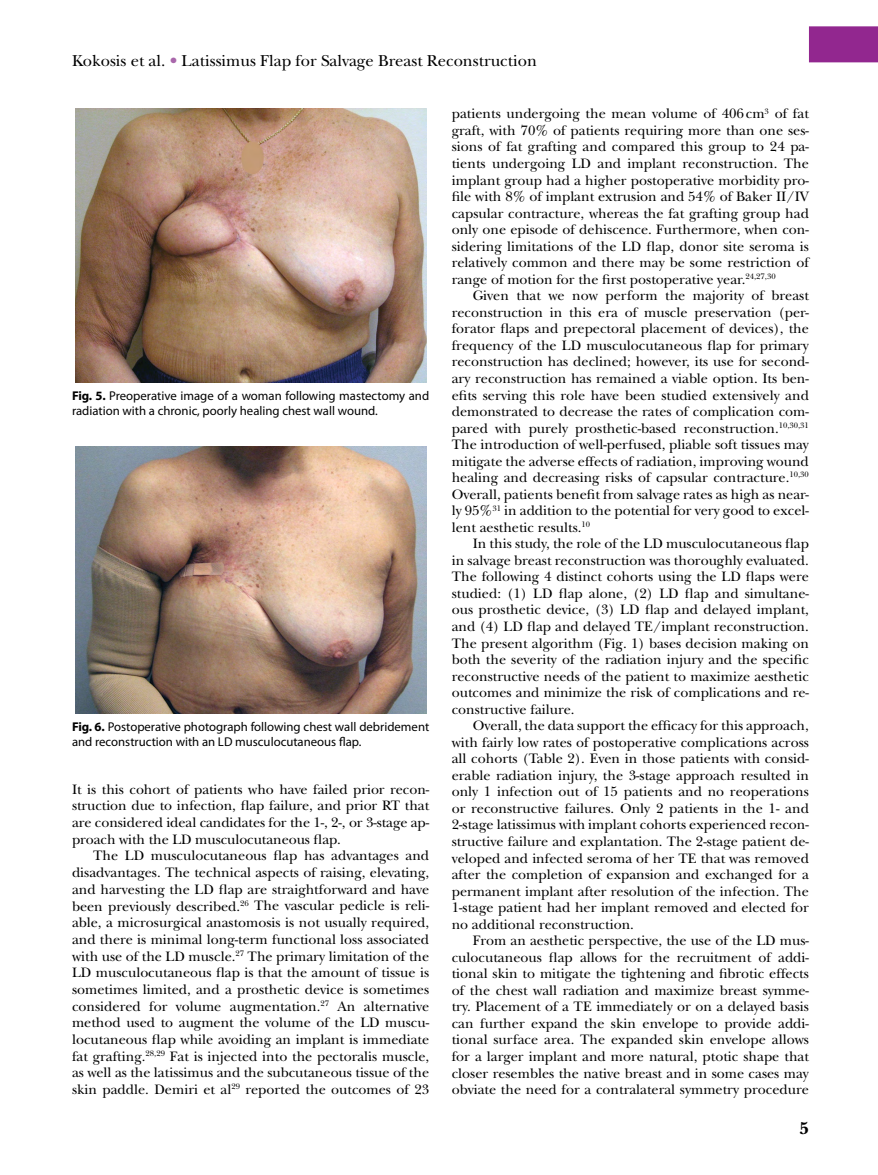
<style>
.page{position:relative;width:878px;height:1175px;background:#fff}
.page>*{position:absolute;margin:0;border:0;box-sizing:border-box;transform-origin:0 0}
.t1{font:700 18px "New Baskerville";color:#000}
.t2{font:16.5px "New Baskerville";color:#000}
.t3{font:14.25px/16.5px "New Baskerville";color:#000;text-align:justify}
.t4{font:12.75px/15px "Myriad Pro";color:#000}
.s1{color:#a967ab}
.s2{font-weight:700}
</style>
<div class="page">
<div style="left:808px;top:26px;width:70px;height:36px;background:#92278f"></div>
<img style="left:75px;top:108px;width:351px;height:274px">
<img style="left:75px;top:446px;width:351px;height:267px">
<p class="t2" style="left:72px;top:51px;width:466px">Kokosis et al. <span class="s1">•</span> Latissimus Flap for Salvage Breast Reconstruction</p>
<p class="t4" style="left:72px;top:388px;width:359px"><span class="s2">Fig. 5.</span> Preoperative image of a woman following mastectomy and radiation with a chronic, poorly healing chest wall wound.</p>
<p class="t4" style="left:72px;top:719px;width:359px"><span class="s2">Fig. 6.</span> Postoperative photograph following chest wall debridement and reconstruction with an LD musculocutaneous flap.</p>
<p class="t3" style="left:72px;top:781px;width:359px">It is this cohort of patients who have failed prior recon&shy;struction due to infection, flap failure, and prior RT that are considered ideal candidates for the 1-, 2-, or 3-stage ap&shy;proach with the LD musculocutaneous flap.</p>
<p class="t3" style="left:72px;top:847px;width:359px;text-indent:21px">The LD musculocutaneous flap has advantages and disadvantages. The technical aspects of raising, elevating, and harvesting the LD flap are straightforward and have been previously described.<sup>26</sup> The vascular pedicle is reli&shy;able, a microsurgical anastomosis is not usually required, and there is minimal long-term functional loss associated with use of the LD muscle.<sup>27</sup> The primary limitation of the LD musculocutaneous flap is that the amount of tissue is sometimes limited, and a prosthetic device is sometimes considered for volume augmentation.<sup>27</sup> An alternative method used to augment the volume of the LD muscu&shy;locutaneous flap while avoiding an implant is immediate fat grafting.<sup>28,29</sup> Fat is injected into the pectoralis muscle, as well as the latissimus and the subcutaneous tissue of the skin paddle. Demiri et al<sup>29</sup> reported the outcomes of 23</p>
<p class="t3" style="left:451px;top:106px;width:359px">patients undergoing the mean volume of 406cm<sup>3</sup> of fat graft, with 70% of patients requiring more than one ses&shy;sions of fat grafting and compared this group to 24 pa&shy;tients undergoing LD and implant reconstruction. The implant group had a higher postoperative morbidity pro&shy;file with 8% of implant extrusion and 54% of Baker II/IV capsular contracture, whereas the fat grafting group had only one episode of dehiscence. Furthermore, when con&shy;sidering limitations of the LD flap, donor site seroma is relatively common and there may be some restriction of range of motion for the first postoperative year.<sup>24,27,30</sup></p>
<p class="t3" style="left:451px;top:287px;width:359px;text-indent:21px">Given that we now perform the majority of breast reconstruction in this era of muscle preservation (per&shy;forator flaps and prepectoral placement of devices), the frequency of the LD musculocutaneous flap for primary reconstruction has declined; however, its use for second&shy;ary reconstruction has remained a viable option. Its ben&shy;efits serving this role have been studied extensively and demonstrated to decrease the rates of complication com&shy;pared with purely prosthetic-based reconstruction.<sup>10,30,31<br></sup>The introduction of well-perfused, pliable soft tissues may mitigate the adverse effects of radiation, improving wound healing and decreasing risks of capsular contracture.<sup>10,30<br></sup>Overall, patients benefit from salvage rates as high as near&shy;ly 95%<sup>31</sup> in addition to the potential for very good to excel&shy;lent aesthetic results.<sup>10</sup></p>
<p class="t3" style="left:451px;top:535px;width:359px;text-indent:21px">In this study, the role of the LD musculocutaneous flap in salvage breast reconstruction was thoroughly evaluated.<br>The following 4 distinct cohorts using the LD flaps were studied: (1) LD flap alone, (2) LD flap and simultane&shy;ous prosthetic device, (3) LD flap and delayed implant, and (4) LD flap and delayed TE/implant reconstruction.<br>The present algorithm (Fig. 1) bases decision making on both the severity of the radiation injury and the specific reconstructive needs of the patient to maximize aesthetic outcomes and minimize the risk of complications and re&shy;constructive failure.</p>
<p class="t3" style="left:451px;top:717px;width:359px;text-indent:21px">Overall, the data support the efficacy for this approach, with fairly low rates of postoperative complications across all cohorts (Table 2). Even in those patients with consid&shy;erable radiation injury, the 3-stage approach resulted in only 1 infection out of 15 patients and no reoperations or reconstructive failures. Only 2 patients in the 1- and 2-stage latissimus with implant cohorts experienced recon&shy;structive failure and explantation. The 2-stage patient de&shy;veloped and infected seroma of her TE that was removed after the completion of expansion and exchanged for a permanent implant after resolution of the infection. The 1-stage patient had her implant removed and elected for no additional reconstruction.</p>
<p class="t3" style="left:451px;top:932px;width:359px;text-indent:21px">From an aesthetic perspective, the use of the LD mus&shy;culocutaneous flap allows for the recruitment of addi&shy;tional skin to mitigate the tightening and fibrotic effects of the chest wall radiation and maximize breast symme&shy;try. Placement of a TE immediately or on a delayed basis can further expand the skin envelope to provide addi&shy;tional surface area. The expanded skin envelope allows for a larger implant and more natural, ptotic shape that closer resembles the native breast and in some cases may obviate the need for a contralateral symmetry procedure</p>
<p class="t1" style="left:799px;top:1118px;width:11px">5</p>
</div>
